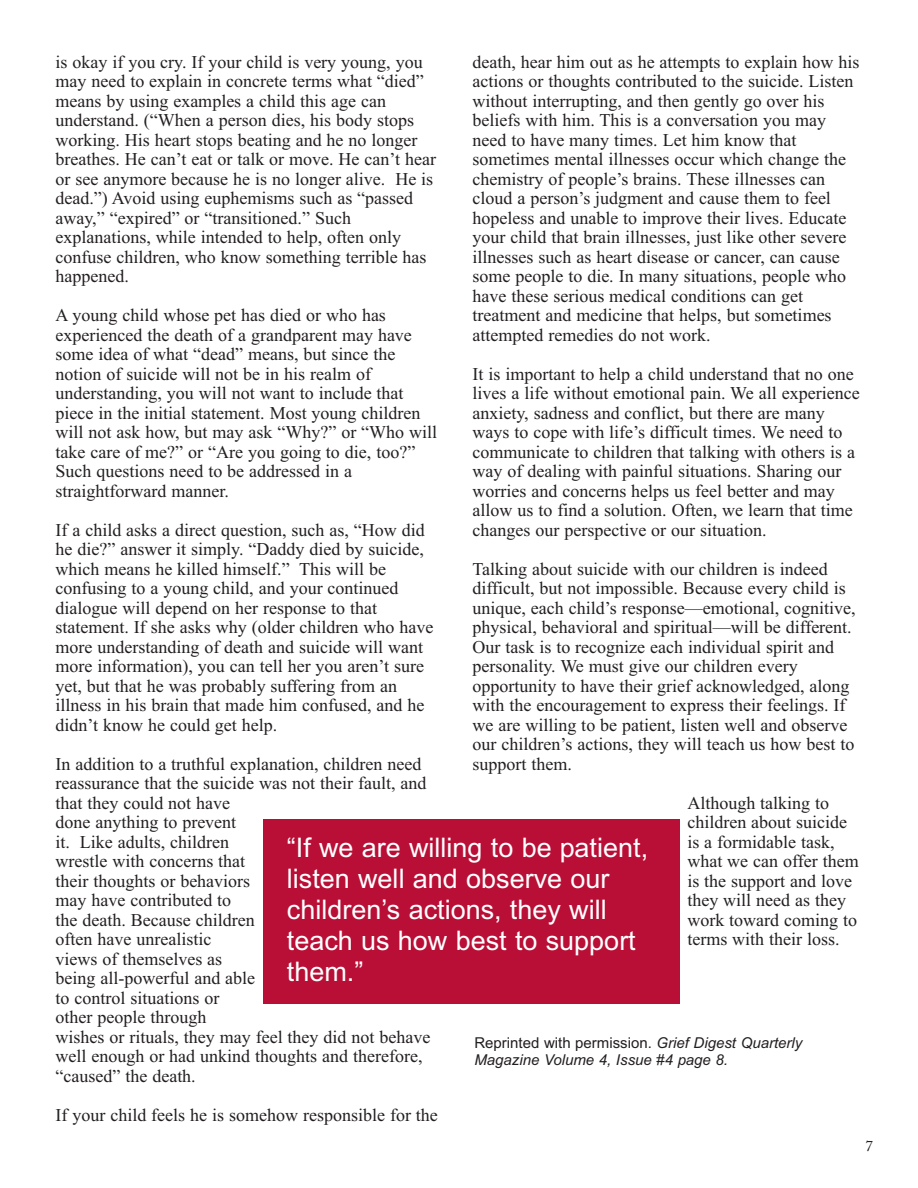
<style>
.page{position:relative;width:918px;height:1188px;background:#fff}
.page>*{position:absolute;margin:0;border:0;box-sizing:border-box;transform-origin:0 0}
.t1{font:27px/31px "Arial";color:#fff}
.t2{font:18px/19.5px "Times New Roman";color:#231f20}
.t3{font:italic 15px/17.2px "Arial";color:#231f20}
.t4{font:15px "Adobe Caslon Pro";color:#231f20}
.s1{font-style:normal}
</style>
<div class="page">
<div style="left:263px;top:819px;width:417px;height:185px;background:#b90f36"></div>
<p class="t2" style="left:473px;top:52px;width:388px">death, hear him out as he attempts to explain how his actions or thoughts contributed to the suicide. Listen without interrupting, and then gently go over his beliefs with him. This is a conversation you may need to have many times. Let him know that sometimes mental illnesses occur which change the chemistry of people’s brains. These illnesses can cloud a person’s judgment and cause them to feel hopeless and unable to improve their lives. Educate your child that brain illnesses, just like other severe illnesses such as heart disease or cancer, can cause some people to die. In many situations, people who have these serious medical conditions can get treatment and medicine that helps, but sometimes attempted remedies do not work.</p>
<p class="t2" style="left:473px;top:364px;width:389px">It is important to help a child understand that no one lives a life without emotional pain. We all experience anxiety, sadness and conflict, but there are many ways to cope with life’s difficult times. We need to communicate to children that talking with others is a way of dealing with painful situations. Sharing our worries and concerns helps us feel better and may allow us to find a solution. Often, we learn that time changes our perspective or our situation.</p>
<p class="t2" style="left:473px;top:559px;width:385px">Talking about suicide with our children is indeed difficult, but not impossible. Because every child is unique, each child’s response—emotional, cognitive, physical, behavioral and spiritual—will be different.<br>Our task is to recognize each individual spirit and personality. We must give our children every opportunity to have their grief acknowledged, along with the encouragement to express their feelings. If we are willing to be patient, listen well and observe our children’s actions, they will teach us how best to support them.</p>
<p class="t2" style="left:687px;top:793px;width:173px">Although talking to children about suicide is a formidable task, what we can offer them is the support and love they will need as they work toward coming to terms with their loss.</p>
<p class="t2" style="left:55px;top:52px;width:382px">is okay if you cry. If your child is very young, you may need to explain in concrete terms what “died” means by using examples a child this age can understand. (“When a person dies, his body stops working. His heart stops beating and he no longer breathes. He can’t eat or talk or move. He can’t hear or see anymore because he is no longer alive. He is dead.”) Avoid using euphemisms such as “passed away,” “expired” or “transitioned.” Such explanations, while intended to help, often only confuse children, who know something terrible has happened.</p>
<p class="t2" style="left:55px;top:306px;width:383px">A young child whose pet has died or who has experienced the death of a grandparent may have some idea of what “dead” means, but since the notion of suicide will not be in his realm of understanding, you will not want to include that piece in the initial statement. Most young children will not ask how, but may ask “Why?” or “Who will take care of me?” or “Are you going to die, too?” Such questions need to be addressed in a straightforward manner.</p>
<p class="t2" style="left:55px;top:520px;width:379px">If a child asks a direct question, such as, “How did he die?” answer it simply. “Daddy died by suicide, which means he killed himself.” This will be confusing to a young child, and your continued dialogue will depend on her response to that statement. If she asks why (older children who have more understanding of death and suicide will want more information), you can tell her you aren’t sure yet, but that he was probably suffering from an illness in his brain that made him confused, and he didn’t know he could get help.</p>
<p class="t2" style="left:55px;top:754px;width:376px">In addition to a truthful explanation, children need reassurance that the suicide was not their fault, and that they could not have<br>done anything to prevent<br>it. Like adults, children<br>wrestle with concerns that<br>their thoughts or behaviors<br>may have contributed to<br>the death. Because children<br>often have unrealistic<br>views of themselves as<br>being all-powerful and able<br>to control situations or<br>other people through<br>wishes or rituals, they may feel they did not behave well enough or had unkind thoughts and therefore, “caused” the death.</p>
<p class="t2" style="left:56px;top:1105px;width:384px">If your child feels he is somehow responsible for the</p>
<h1 class="t1" style="left:287px;top:832px;width:363px">“If we are willing to be patient, listen well and observe our children’s actions, they will teach us how best to support them.”</h1>
<p class="t3" style="left:474px;top:1034px;width:330px"><span class="s1">Reprinted with permission.</span> Grief Digest Quarterly<br>Magazine Volume 4, Issue #4 page 8.</p>
<p class="t4" style="left:866px;top:1140px;width:9px">7</p>
</div>
